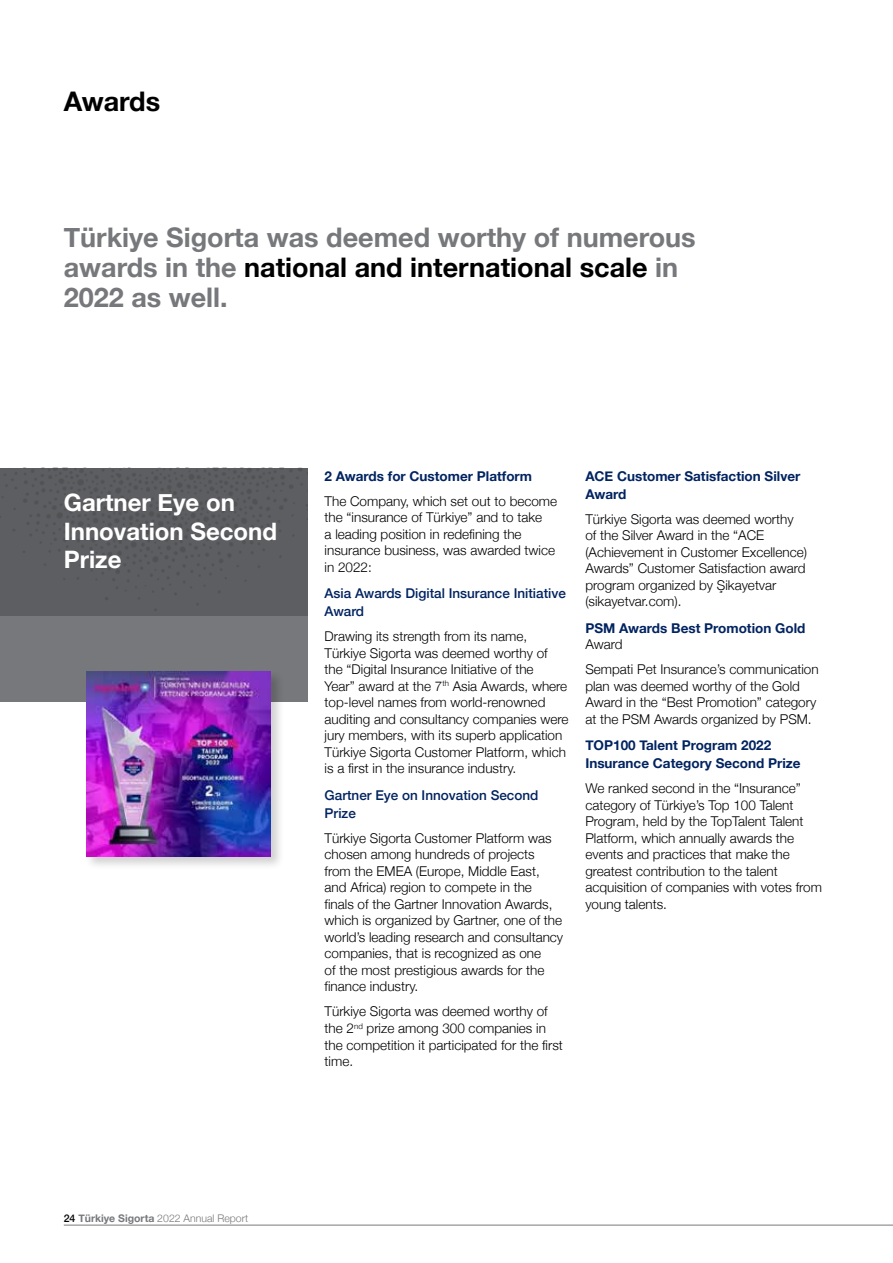
<style>
.page{position:relative;width:893px;height:1263px;background:#fff}
.page>*{position:absolute;margin:0;border:0;box-sizing:border-box;transform-origin:0 0}
.t1{font:700 27px/30px "Helvetica Neue";color:#77787b}
.t2{font:700 27px "Helvetica Neue";color:#000}
.t3{font:700 24px/28.8px "Helvetica Neue";color:#fff}
.t4{font:300 13.5px/16.5px "Helvetica Neue";color:#000}
.t5{font:700 13.5px/18px "Helvetica Neue";color:#002360}
.t6{font:500 13.5px/18px "Helvetica Neue";color:#002360}
.t7{font:300 10.5px "Helvetica Neue";color:#77787b}
.s1{color:#000}
.s2{font-weight:500;color:#000}
.s3{font-weight:700}
</style>
<div class="page">
<div style="left:0;top:468px;width:308px;height:234px;background:#77787b"></div>
<div style="left:0;top:468px;width:308px;height:147px;background:#5d5e61"></div>
<div style="left:84px;top:670px;width:201px;height:200px;background:#000;opacity:.19"></div>
<img style="left:86px;top:672px;width:185px;height:184px">
<hr style="left:64px;top:1225px;width:829px;height:1px;background:#77787b">
<h1 class="t2" style="left:64px;top:81px;width:98px">Awards</h1>
<h1 class="t1" style="left:64px;top:224px;width:633px">Türkiye Sigorta was deemed worthy of numerous awards in the <span class="s1">national and international scale</span> in<br>2022 as well.</h1>
<h2 class="t3" style="left:64px;top:488px;width:215px">Gartner Eye on<br>Innovation Second<br>Prize</h2>
<p class="t5" style="left:325px;top:467px;width:209px">2 Awards for Customer Platform</p>
<p class="t4" style="left:325px;top:492px;width:234px">The Company, which set out to become the “insurance of Türkiye” and to take<br>a leading position in redefining the insurance business, was awarded twice in 2022:</p>
<p class="t6" style="left:325px;top:583px;width:243px">Asia Awards Digital Insurance Initiative<br>Award</p>
<p class="t4" style="left:325px;top:627px;width:245px">Drawing its strength from its name, Türkiye Sigorta was deemed worthy of the “Digital Insurance Initiative of the<br>Year” award at the 7<sup>th</sup> Asia Awards, where top-level names from world-renowned auditing and consultancy companies were jury members, with its superb application Türkiye Sigorta Customer Platform, which is a first in the insurance industry.</p>
<p class="t6" style="left:325px;top:785px;width:215px">Gartner Eye on Innovation Second<br>Prize</p>
<p class="t4" style="left:325px;top:829px;width:240px">Türkiye Sigorta Customer Platform was chosen among hundreds of projects from the EMEA (Europe, Middle East, and Africa) region to compete in the finals of the Gartner Innovation Awards, which is organized by Gartner, one of the world’s leading research and consultancy companies, that is recognized as one<br>of the most prestigious awards for the finance industry.</p>
<p class="t4" style="left:325px;top:1002px;width:240px">Türkiye Sigorta was deemed worthy of the 2<sup>nd</sup> prize among 300 companies in the competition it participated for the first time.</p>
<p class="t5" style="left:585px;top:467px;width:216px">ACE Customer Satisfaction Silver<br>Award</p>
<p class="t4" style="left:585px;top:510px;width:223px">Türkiye Sigorta was deemed worthy of the Silver Award in the “ACE (Achievement in Customer Excellence)<br>Awards” Customer Satisfaction award program organized by Şikayetvar (sikayetvar.com).</p>
<p class="t5" style="left:585px;top:619px;width:221px">PSM Awards Best Promotion Gold</p>
<p class="t4" style="left:585px;top:631px;width:235px;line-height:25px">Award<br>Sempati Pet Insurance’s communication</p>
<p class="t4" style="left:585px;top:677px;width:232px">plan was deemed worthy of the Gold<br>Award in the “Best Promotion” category at the PSM Awards organized by PSM.</p>
<p class="t5" style="left:585px;top:737px;width:217px">TOP100 Talent Program 2022<br>Insurance Category Second Prize</p>
<p class="t4" style="left:585px;top:779px;width:238px">We ranked second in the “Insurance” category of Türkiye’s Top 100 Talent Program, held by the TopTalent Talent Platform, which annually awards the events and practices that make the greatest contribution to the talent acquisition of companies with votes from young talents.</p>
<p class="t7" style="left:64px;top:1210px;width:186px"><span class="s2">24</span> <span class="s3">Türkiye Sigorta</span> 2022 Annual Report</p>
</div>
